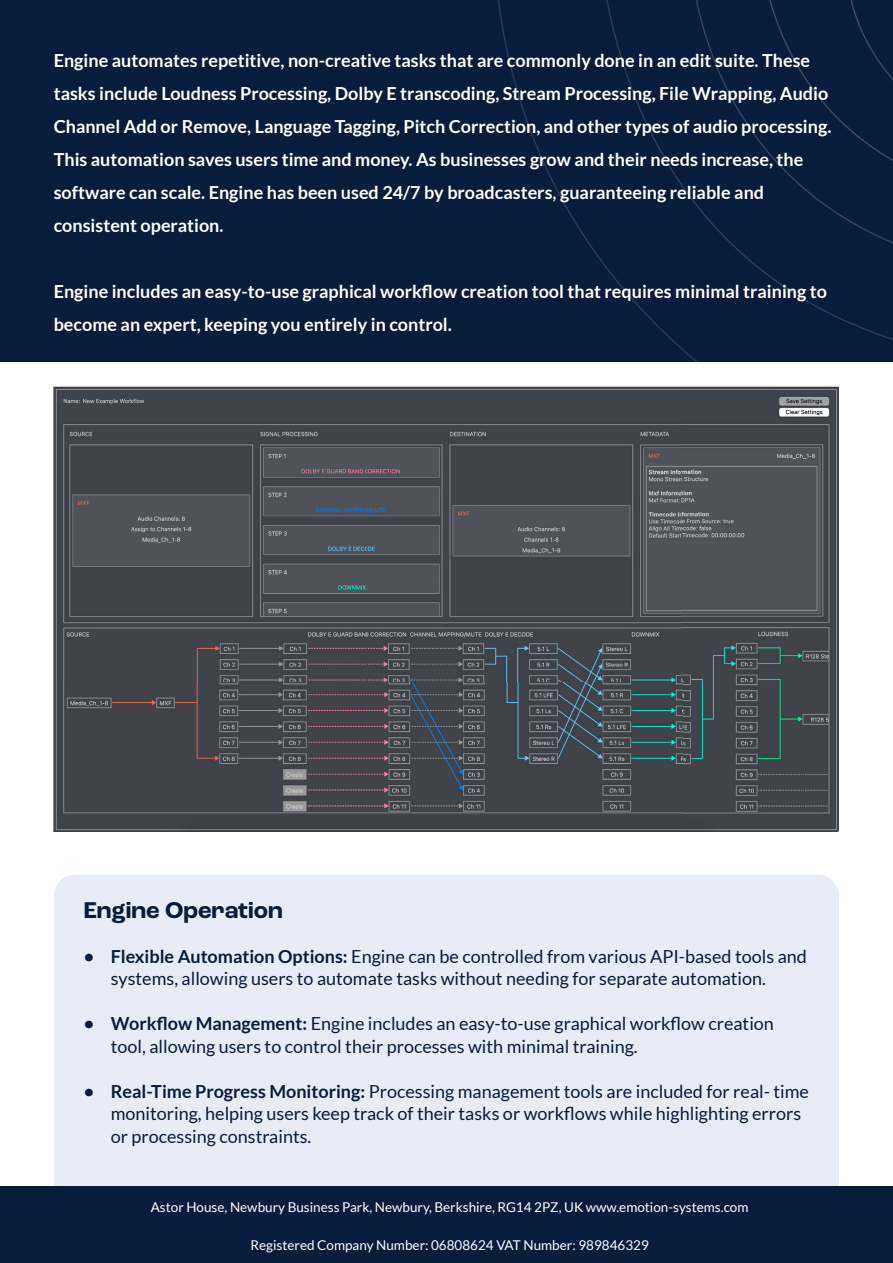
<style>
.page{position:relative;width:893px;height:1263px;background:#fff}
.page>*{position:absolute;margin:0;border:0;box-sizing:border-box;transform-origin:0 0}
.t1{font:700 24px "Roc Grotesk";color:#081c3c}
.t2{font:700 18px/33px "Lato";color:#fff}
.t3{font:18px/22.5px "Lato";color:#081c3c}
.t4{font:13.5px "Lato";color:#fff}
.s1{font-weight:700}
</style>
<div class="page">
<div style="left:54px;top:875px;width:785px;height:385px;background:#e8ecf6;border-radius:21px"></div>
<div style="left:0;top:1186px;width:893px;height:77px;background:#081c3c"></div>
<img style="left:54px;top:385px;width:785px;height:446px">
<div style="left:0;top:0;width:893px;height:361px;background:#081c3c"></div>
<p class="t2" style="left:54px;top:43px;width:776px">Engine automates repetitive, non-creative tasks that are commonly done in an edit suite. These tasks include Loudness Processing, Dolby E transcoding, Stream Processing, File Wrapping, Audio</p>
<p class="t2" style="left:54px;top:109px;width:779px">Channel Add or Remove, Language Tagging, Pitch Correction, and other types of audio processing.<br>This automation saves users time and money. As businesses grow and their needs increase, the</p>
<p class="t2" style="left:54px;top:175px;width:712px">software can scale. Engine has been used 24/7 by broadcasters, guaranteeing reliable and consistent operation.</p>
<p class="t2" style="left:54px;top:274px;width:775px">Engine includes an easy-to-use graphical workflow creation tool that requires minimal training to become an expert, keeping you entirely in control.</p>
<p class="t1" style="left:84px;top:895px;width:201px">Engine Operation</p>
<p class="t3" style="left:111px;top:945px;width:698px;text-indent:-27px"><span class="s1">• Flexible Automation Options:</span> Engine can be controlled from various API-based tools and systems, allowing users to automate tasks without needing for separate automation.</p>
<p class="t3" style="left:111px;top:1012px;width:665px;text-indent:-27px"><span class="s1">• Workflow Management:</span> Engine includes an easy-to-use graphical workflow creation tool, allowing users to control their processes with minimal training.</p>
<p class="t3" style="left:111px;top:1080px;width:700px;text-indent:-27px"><span class="s1">• Real-Time Progress Monitoring:</span> Processing management tools are included for real- time monitoring, helping users keep track of their tasks or workflows while highlighting errors or processing constraints.</p>
<p class="t4" style="left:151px;top:1200px;width:599px">Astor House, Newbury Business Park, Newbury, Berkshire, RG14 2PZ, UK www.emotion-systems.com</p>
<p class="t4" style="left:251px;top:1237px;width:400px">Registered Company Number: 06808624 VAT Number: 989846329</p>
</div>
